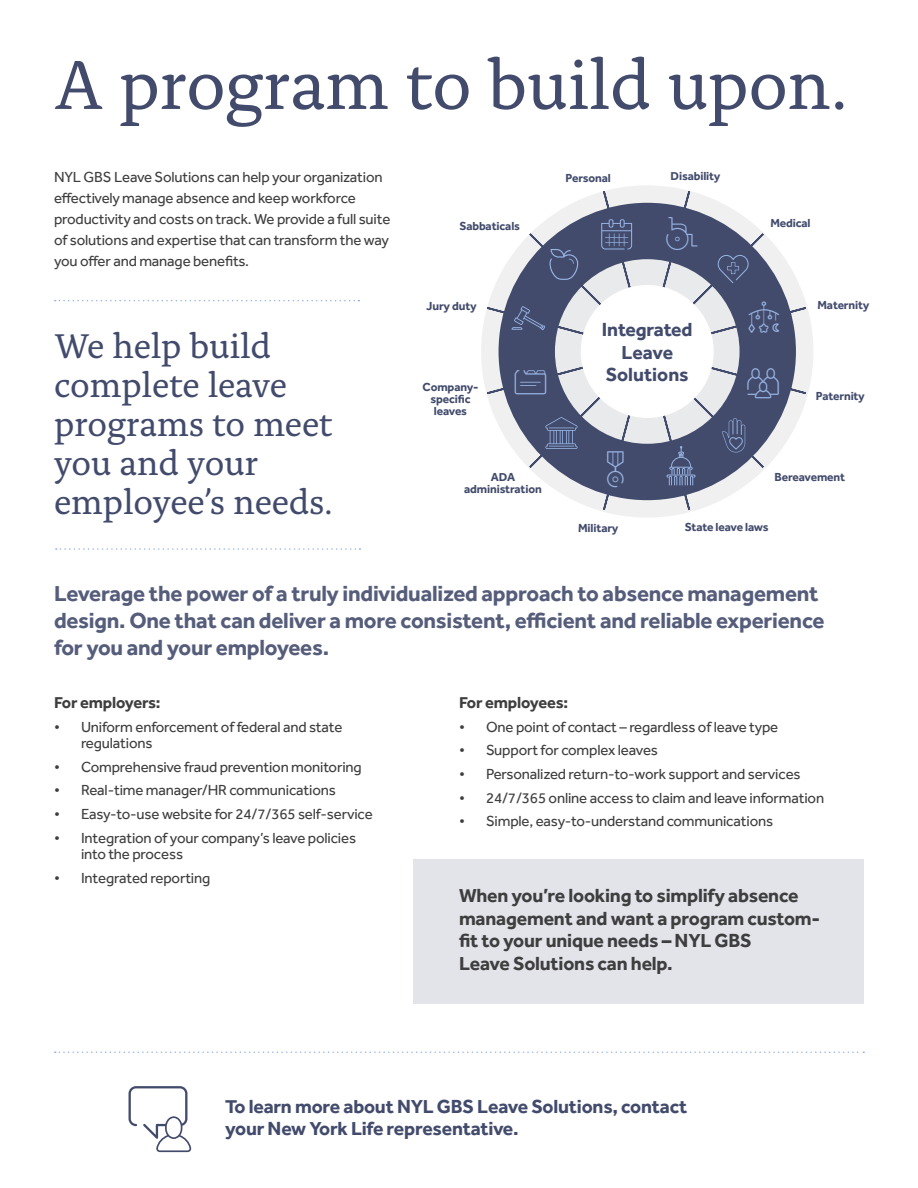
<style>
.page{position:relative;width:918px;height:1188px;background:#fff}
.page>*{position:absolute;margin:0;border:0;box-sizing:border-box;transform-origin:0 0}
.t1{font:72px "Alda Pro";letter-spacing:-.01em;color:#424b6c}
.t2{font:36px/39px "Alda Pro";letter-spacing:-.01em;color:#424b6c}
.t3{font:36px "NYL Brand Icon Font";color:#98b4e3}
.t4{font:33px "NYL Brand Icon Font";color:#98b4e3}
.t5{font:31.5px "NYL Brand Icon Font";color:#98b4e3}
.t6{font:700 22.5px/27px "Effra Pro";letter-spacing:-.01em;color:#555d7b}
.t7{font:700 19.5px/22.5px "Effra Pro";letter-spacing:-.01em;color:#3e3e3f}
.t8{font:700 19.5px/22.5px "Effra Pro";letter-spacing:-.01em;color:#424b6c}
.t9{font:700 16.5px "Effra Pro";letter-spacing:-.01em;color:#3e3e3f}
.t10{font:15px/21px "Effra Pro";letter-spacing:-.01em;color:#3e3e3f}
.t11{font:700 12px/12px "Effra Pro";letter-spacing:-.01em;color:#424b6c;text-align:center}
</style>
<div class="page">
<svg style="left:55px;top:300px;width:304px;height:1px"></svg>
<svg style="left:55px;top:1052px;width:809px;height:1px"></svg>
<svg style="left:485px;top:189px;width:323px;height:323px"></svg>
<svg style="left:722px;top:418px;width:23px;height:34px"></svg>
<svg style="left:666px;top:446px;width:30px;height:40px"></svg>
<svg style="left:545px;top:417px;width:33px;height:32px"></svg>
<svg style="left:601px;top:219px;width:31px;height:31px"></svg>
<svg style="left:718px;top:255px;width:31px;height:29px"></svg>
<svg style="left:550px;top:249px;width:28px;height:31px"></svg>
<svg style="left:512px;top:306px;width:33px;height:24px"></svg>
<div style="left:581px;top:285px;width:133px;height:133px;background:#fff;border-radius:50%"></div>
<div style="left:414px;top:859px;width:450px;height:145px;background:#e2e4e9"></div>
<svg style="left:56px;top:548px;width:304px;height:2px"></svg>
<svg style="left:129px;top:1086px;width:62px;height:66px"></svg>
<h1 class="t1" style="left:54px;top:32px;width:796px">A program to build upon.</h1>
<p class="t10" style="left:54px;top:166px;width:338px">NYL GBS Leave Solutions can help your organization effectively manage absence and keep workforce productivity and costs on track. We provide a full suite of solutions and expertise that can transform the way you offer and manage benefits.</p>
<h2 class="t2" style="left:54px;top:323px;width:280px">We help build complete leave programs to meet you and your employee’s needs.</h2>
<p class="t11" style="left:459px;top:220px;width:62px">Sabbaticals</p>
<p class="t11" style="left:566px;top:171px;width:47px">Personal</p>
<p class="t11" style="left:671px;top:170px;width:51px">Disability</p>
<h3 class="t4" style="left:665px;top:218px;width:34px">C</h3>
<p class="t11" style="left:770px;top:217px;width:42px">Medical</p>
<p class="t11" style="left:426px;top:299px;width:52px">Jury duty</p>
<p class="t11" style="left:423px;top:380px;width:57px">Company&shy;specific leaves</p>
<h3 class="t5" style="left:748px;top:302px;width:33px">p</h3>
<h3 class="t8" style="left:602px;top:318px;width:92px;text-align:center">Integrated<br>Leave<br>Solutions</h3>
<h3 class="t5" style="left:515px;top:367px;width:33px">i</h3>
<h3 class="t5" style="left:748px;top:367px;width:33px">A</h3>
<p class="t11" style="left:817px;top:299px;width:53px">Maternity</p>
<p class="t11" style="left:816px;top:389px;width:51px">Paternity</p>
<p class="t11" style="left:464px;top:471px;width:79px">ADA administration</p>
<h2 class="t3" style="left:597px;top:452px;width:37px">2</h2>
<p class="t11" style="left:774px;top:470px;width:72px">Bereavement</p>
<p class="t11" style="left:578px;top:522px;width:42px">Military</p>
<p class="t11" style="left:685px;top:521px;width:85px">State leave laws</p>
<h3 class="t6" style="left:54px;top:579px;width:772px">Leverage the power of a truly individualized approach to absence management design. One that can deliver a more consistent, efficient and reliable experience for you and your employees.</h3>
<p class="t9" style="left:459px;top:693px;width:111px">For employees:</p>
<p class="t10" style="left:459px;top:716px;width:321px">• One point of contact – regardless of leave type</p>
<p class="t10" style="left:459px;top:740px;width:200px">• Support for complex leaves</p>
<p class="t10" style="left:459px;top:763px;width:343px">• Personalized return-to-work support and services</p>
<p class="t10" style="left:459px;top:787px;width:367px">• 24/7/365 online access to claim and leave information</p>
<p class="t10" style="left:459px;top:810px;width:316px">• Simple, easy-to-understand communications</p>
<p class="t9" style="left:54px;top:693px;width:108px">For employers:</p>
<p class="t10" style="left:81px;top:719px;width:263px;line-height:16.5px;text-indent:-27px">• Uniform enforcement of federal and state regulations</p>
<p class="t10" style="left:54px;top:756px;width:309px">• Comprehensive fraud prevention monitoring</p>
<p class="t10" style="left:54px;top:780px;width:283px">• Real-time manager/HR communications</p>
<p class="t10" style="left:54px;top:803px;width:320px">• Easy-to-use website for 24/7/365 self-service</p>
<p class="t10" style="left:81px;top:829px;width:277px;line-height:16.5px;text-indent:-27px">• Integration of your company’s leave policies into the process</p>
<p class="t10" style="left:54px;top:867px;width:158px">• Integrated reporting</p>
<h3 class="t7" style="left:459px;top:884px;width:363px">When you’re looking to simplify absence management and want a program custom&shy;fit to your unique needs – NYL GBS<br>Leave Solutions can help.</h3>
<h3 class="t8" style="left:225px;top:1094px;width:464px">To learn more about NYL GBS Leave Solutions, contact your New York Life representative.</h3>
</div>
